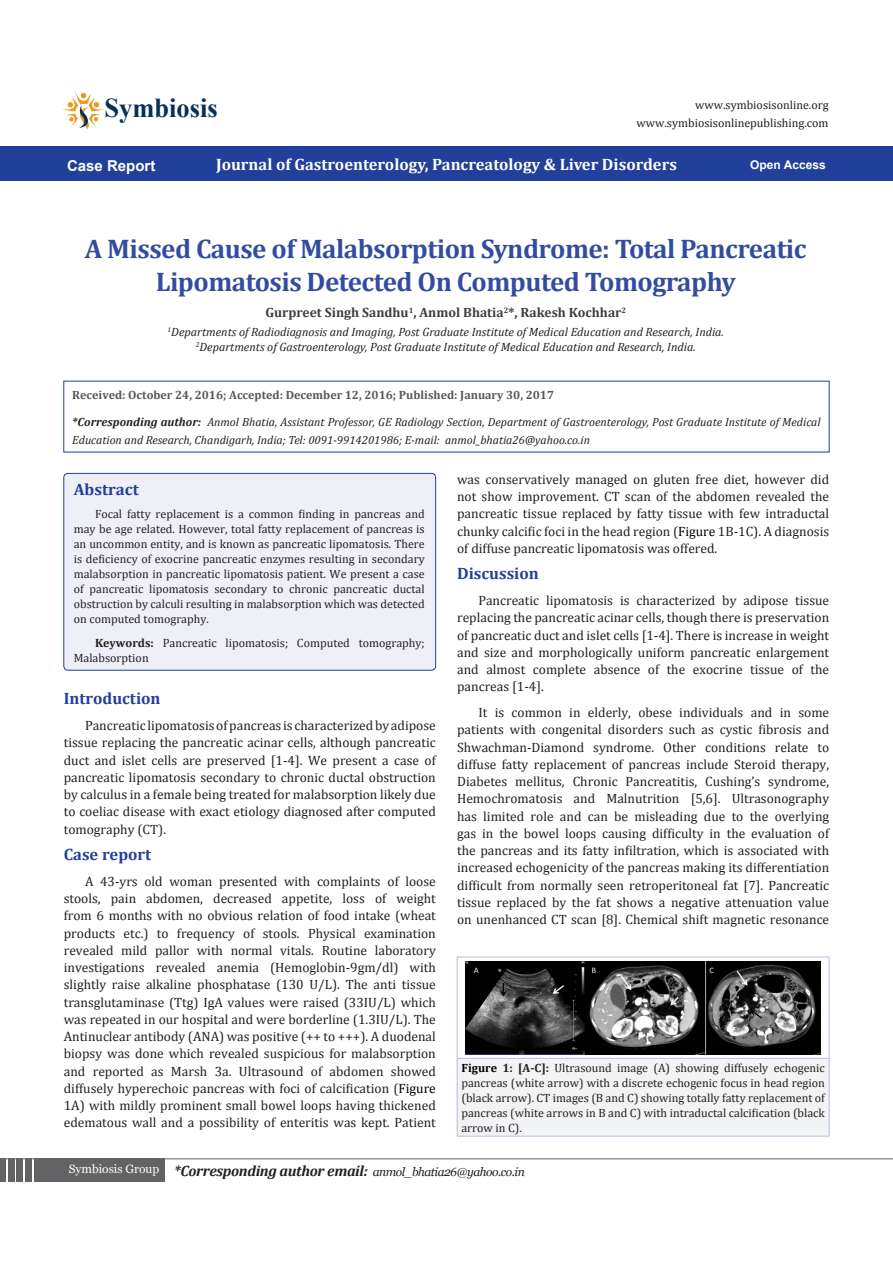
<style>
.page{position:relative;width:893px;height:1263px;background:#fff}
.page>*{position:absolute;margin:0;border:0;box-sizing:border-box;transform-origin:0 0}
.t1{font:700 27.3px "Times New Roman";color:#05305b}
.t2{font:700 27px/33px "Cambria";letter-spacing:-.02em;color:#334ca0;text-align:center}
.Default{font:700 16.5px "Cambria";color:#fff}
.Sideheadings{font:700 16.5px "Cambria";color:#223f99}
.t3{font:italic 700 15px "Cambria";letter-spacing:-.02em;color:#231f20}
.Default-2{font:700 15px "Arial";color:#fff}
.t4{font:13.5px/17.2px "Cambria";color:#231f20;text-align:justify}
.t5{font:700 13.5px "Cambria";color:#3e3e3f}
.t6{font:12px/15px "Cambria";color:#231f20;text-align:justify}
.Pa8{font:italic 12px "Cambria";color:#231f20}
.Pa8-2{font:700 12px "Cambria";color:#57585a}
.Pa0{font:12px "Cambria";color:#221e1f}
.Default-3{font:700 12px "Arial";color:#fff}
.Pa8-3{font:italic 11.7px/18px "Cambria";color:#231f20}
.s1{font-weight:700;font-size:12px}
.s2{color:#000}
.s3{font-weight:700}
.s4{font-weight:700;color:#000}
.s5{font-family:"Georgia";font-weight:400;font-size:12px}
</style>
<div class="page">
<hr style="left:0;top:1158px;width:893px;height:1px;background:#636366">
<div style="left:34px;top:1159px;width:130px;height:23px;background:#636366"></div>
<div style="left:25px;top:1159px;width:7px;height:23px;background:#636366"></div>
<div style="left:17px;top:1159px;width:6px;height:23px;background:#636366"></div>
<div style="left:8px;top:1159px;width:6px;height:23px;background:#636366"></div>
<div style="left:0;top:1159px;width:6px;height:23px;background:#636366"></div>
<svg style="left:62px;top:91px;width:42px;height:38px"></svg>
<div style="left:0;top:146px;width:893px;height:35px;background:#223f99"></div>
<svg style="left:64px;top:381px;width:765px;height:71px"></svg>
<div style="left:64px;top:473px;width:372px;height:197px;background:#eff0f7;border-radius:4px"></div>
<div style="left:64px;top:473px;width:372px;height:197px;border:1px solid #223f99;border-radius:4px"></div>
<div style="left:457px;top:1058px;width:372px;height:78px;background:#f2f3f4"></div>
<hr style="left:457px;top:957px;width:372px;height:1px;background:#babbdd">
<hr style="left:457px;top:957px;width:1px;height:101px;background:#babbdd">
<hr style="left:829px;top:957px;width:1px;height:101px;background:#babbdd">
<hr style="left:457px;top:1058px;width:372px;height:1px;background:#babbdd">
<hr style="left:457px;top:1058px;width:1px;height:78px;background:#babbdd">
<hr style="left:829px;top:1058px;width:1px;height:78px;background:#babbdd">
<hr style="left:457px;top:1136px;width:372px;height:1px;background:#babbdd">
<img style="left:465px;top:961px;width:356px;height:93px">
<p class="t1" style="left:105px;top:89px;width:115px">Symbiosis</p>
<p class="Pa0" style="left:695px;top:98px;width:135px">www.symbiosisonline.org</p>
<p class="Pa0" style="left:637px;top:116px;width:193px">www.symbiosisonlinepublishing.com</p>
<p class="Default-2" style="left:67px;top:155px;width:90px">Case Report</p>
<p class="Default" style="left:216px;top:153px;width:462px">Journal of Gastroenterology, Pancreatology &amp; Liver Disorders</p>
<p class="Default-3" style="left:750px;top:157px;width:77px">Open Access</p>
<p class="t2" style="left:85px;top:231px;width:723px">A Missed Cause of Malabsorption Syndrome: Total Pancreatic<br>Lipomatosis Detected On Computed Tomography</p>
<p class="t5" style="left:265px;top:303px;width:362px">Gurpreet Singh Sandhu<sup>1</sup>, Anmol Bhatia<sup>2</sup>*, Rakesh Kochhar<sup>2</sup></p>
<p class="Pa8" style="left:168px;top:324px;width:558px"><sup>1</sup>Departments of Radiodiagnosis and Imaging, Post Graduate Institute of Medical Education and Research, India.</p>
<p class="Pa8" style="left:196px;top:339px;width:501px"><sup>2</sup>Departments of Gastroenterology, Post Graduate Institute of Medical Education and Research, India.</p>
<p class="Pa8-2" style="left:72px;top:386px;width:483px">Received: October 24, 2016; Accepted: December 12, 2016; Published: January 30, 2017</p>
<p class="Pa8-3" style="left:72px;top:412px;width:750px"><span class="s1">*Corresponding author:</span> Anmol Bhatia, Assistant Professor, GE Radiology Section, Department of Gastroenterology, Post Graduate Institute of Medical<br>Education and Research, Chandigarh, India; Tel: 0091-9914201986; E-mail: anmol_bhatia26@yahoo.co.in</p>
<p class="t4" style="left:457px;top:471px;width:374px">was conservatively managed on gluten free diet, however did not show improvement. CT scan of the abdomen revealed the pancreatic tissue replaced by fatty tissue with few intraductal chunky calcific foci in the head region (<span class="s2">Figure</span> 1B-1C). A diagnosis of diffuse pancreatic lipomatosis was offered.</p>
<p class="Sideheadings" style="left:457px;top:562px;width:83px">Discussion</p>
<p class="t4" style="left:457px;top:592px;width:374px;text-indent:21px">Pancreatic lipomatosis is characterized by adipose tissue replacing the pancreatic acinar cells, though there is preservation of pancreatic duct and islet cells [1-4]. There is increase in weight and size and morphologically uniform pancreatic enlargement and almost complete absence of the exocrine tissue of the pancreas [1-4].</p>
<p class="t4" style="left:457px;top:704px;width:374px;text-indent:21px">It is common in elderly, obese individuals and in some patients with congenital disorders such as cystic fibrosis and Shwachman-Diamond syndrome. Other conditions relate to diffuse fatty replacement of pancreas include Steroid therapy, Diabetes mellitus, Chronic Pancreatitis, Cushing’s syndrome, Hemochromatosis and Malnutrition [5,6]. Ultrasonography has limited role and can be misleading due to the overlying gas in the bowel loops causing difficulty in the evaluation of the pancreas and its fatty infiltration, which is associated with increased echogenicity of the pancreas making its differentiation difficult from normally seen retroperitoneal fat [7]. Pancreatic tissue replaced by the fat shows a negative attenuation value on unenhanced CT scan [8]. Chemical shift magnetic resonance</p>
<p class="Sideheadings" style="left:74px;top:477px;width:67px">Abstract</p>
<p class="t6" style="left:74px;top:507px;width:353px;text-indent:21px">Focal fatty replacement is a common finding in pancreas and may be age related. However, total fatty replacement of pancreas is an uncommon entity, and is known as pancreatic lipomatosis. There is deficiency of exocrine pancreatic enzymes resulting in secondary malabsorption in pancreatic lipomatosis patient. We present a case of pancreatic lipomatosis secondary to chronic pancreatic ductal obstruction by calculi resulting in malabsorption which was detected on computed tomography.</p>
<p class="t6" style="left:74px;top:635px;width:353px;text-indent:21px"><span class="s3">Keywords:</span> Pancreatic lipomatosis; Computed tomography;<br>Malabsorption</p>
<p class="Sideheadings" style="left:64px;top:687px;width:98px">Introduction</p>
<p class="t4" style="left:64px;top:717px;width:374px;text-indent:21px">Pancreatic lipomatosis of pancreas is characterized by adipose tissue replacing the pancreatic acinar cells, although pancreatic duct and islet cells are preserved [1-4]. We present a case of pancreatic lipomatosis secondary to chronic ductal obstruction by calculus in a female being treated for malabsorption likely due to coeliac disease with exact etiology diagnosed after computed tomography (CT).</p>
<p class="Sideheadings" style="left:64px;top:843px;width:89px">Case report</p>
<p class="t4" style="left:64px;top:872px;width:374px;text-indent:21px">A 43-yrs old woman presented with complaints of loose stools, pain abdomen, decreased appetite, loss of weight from 6 months with no obvious relation of food intake (wheat products etc.) to frequency of stools. Physical examination revealed mild pallor with normal vitals. Routine laboratory investigations revealed anemia (Hemoglobin-9gm/dl) with slightly raise alkaline phosphatase (130 U/L). The anti tissue transglutaminase (Ttg) IgA values were raised (33IU/L) which was repeated in our hospital and were borderline (1.3IU/L). The Antinuclear antibody (ANA) was positive (++ to +++). A duodenal biopsy was done which revealed suspicious for malabsorption and reported as Marsh 3a. Ultrasound of abdomen showed diffusely hyperechoic pancreas with foci of calcification (<span class="s2">Figure </span>1A) with mildly prominent small bowel loops having thickened edematous wall and a possibility of enteritis was kept. Patient</p>
<p class="t6" style="left:461px;top:1060px;width:365px"><span class="s4">Figure</span> <span class="s3">1: [A-C]:</span> Ultrasound image (A) showing diffusely echogenic pancreas (white arrow) with a discrete echogenic focus in head region (black arrow). CT images (B and C) showing totally fatty replacement of pancreas (white arrows in B and C) with intraductal calcification (black arrow in C).</p>
<p class="t3" style="left:69px;top:1160px;width:457px"><sup>Symbiosis</sup> <sup>Group</sup> *Corresponding author email: <span class="s5">anmol_bhatia26@yahoo.co.in</span></p>
</div>
